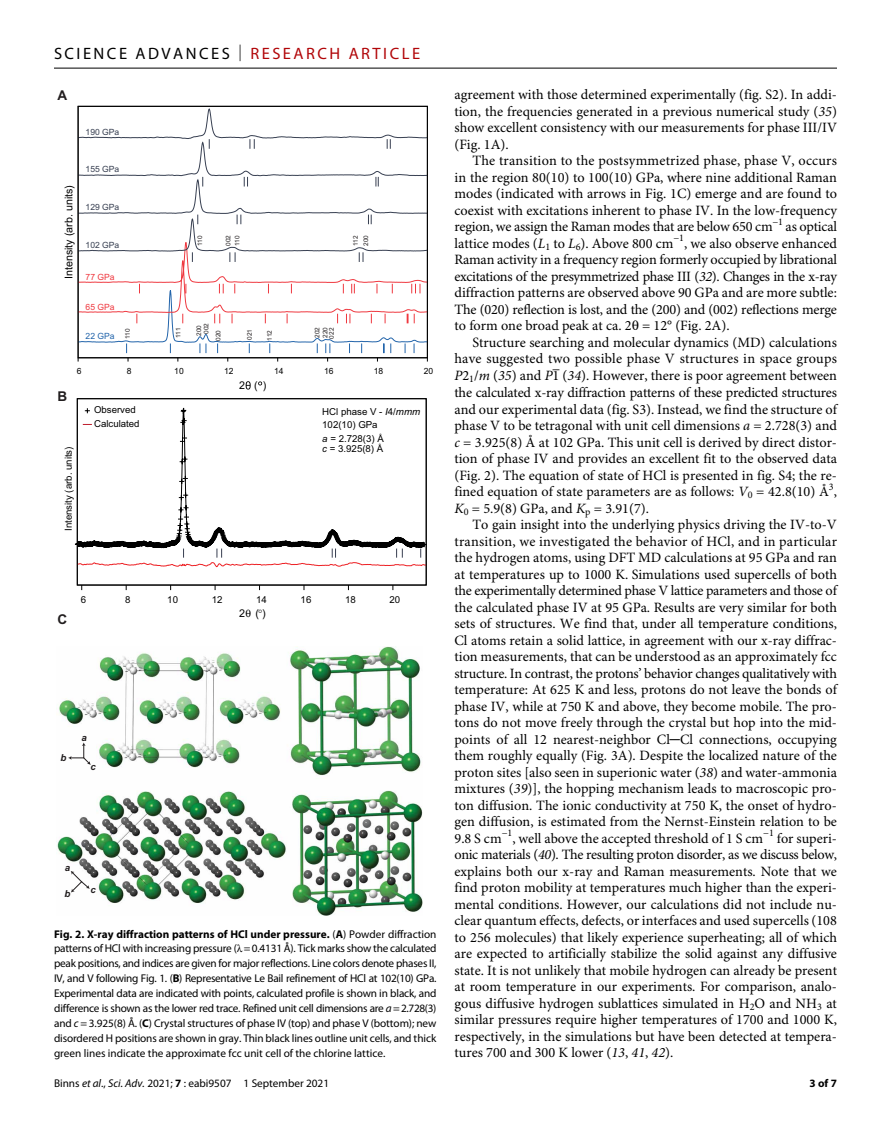
<style>
.page{position:relative;width:891px;height:1134px;background:#fff}
.page>*{position:absolute;margin:0;border:0;box-sizing:border-box;transform-origin:0 0}
.t1{font:16.5px "Myriad Pro";letter-spacing:.15em;color:#000}
.t2{font:14.25px/16.5px "Minion Pro";color:#000;text-align:justify}
.t3{font:700 13.5px "Arial";color:#221e1f}
.t4{font:11.25px/15px "Myriad Pro";color:#000;text-align:justify}
.t5{font:700 11.25px "Myriad Pro";color:#000}
.t6{font:10.65px "Arial";color:#000}
.t7{font:9.75px "Arial";color:#000}
.t8{font:9.6px/13.4px "Arial";color:#000}
.t9{font:italic 700 9.6px "Arial";color:#221e1f}
.t10{font:8.55px "Arial";color:#373f51}
.t11{font:8.55px "Arial";color:#000}
.t12{font:8.55px "Arial";color:#ef383f}
.t13{font:8.55px "Arial";color:#2264aa}
.t14{font:6.45px/8.1px "Arial";color:#221e1f}
.s1{font-weight:300}
.s2{color:#b10508}
.s3{font-style:italic}
.s4{font-weight:700}
.s5{font-family:"STIX General"}
</style>
<div class="page">
<hr style="left:54px;top:68px;width:783px;height:1px;background:#000">
<img style="left:56px;top:647px;width:366px;height:268px">
<svg style="left:246px;top:381px;width:5px;height:9px"></svg>
<svg style="left:258px;top:381px;width:4px;height:4px"></svg>
<svg style="left:78px;top:262px;width:350px;height:100px"></svg>
<svg style="left:80px;top:108px;width:346px;height:154px"></svg>
<div style="left:78px;top:106px;width:350px;height:252px;border:1px solid #000"></div>
<svg style="left:75px;top:408px;width:350px;height:140px"></svg>
<svg style="left:79px;top:549px;width:346px;height:18px"></svg>
<div style="left:77px;top:398px;width:350px;height:187px;border:1px solid #000"></div>
<svg style="left:85px;top:408px;width:5px;height:5px"></svg>
<svg style="left:68px;top:743px;width:23px;height:22px"></svg>
<svg style="left:71px;top:871px;width:19px;height:21px"></svg>
<p class="t1" style="left:54px;top:40px;width:368px">SCIENCE ADVANCES <span class="s1">|</span> <span class="s2">RESEARCH ARTICLE</span></p>
<p class="t3" style="left:57px;top:87px;width:11px">A</p>
<p class="t10" style="left:86px;top:126px;width:35px">190 GPa</p>
<p class="t6" style="left:62px;top:279px;width:95px;rotate:-90deg">Intensity (arb. units)</p>
<p class="t10" style="left:86px;top:164px;width:35px">155 GPa</p>
<p class="t10" style="left:86px;top:202px;width:35px">129 GPa</p>
<p class="t10" style="left:86px;top:239px;width:35px">102 GPa</p>
<p class="t12" style="left:86px;top:272px;width:31px">77 GPa</p>
<p class="t12" style="left:86px;top:302px;width:31px">65 GPa</p>
<p class="t14" style="left:196px;top:246px;width:12px;rotate:-90deg">110</p>
<p class="t14" style="left:224px;top:246px;width:12px;line-height:8.7px;rotate:-90deg">002<br>110</p>
<p class="t14" style="left:350px;top:246px;width:12px;line-height:10.4px;rotate:-90deg">112<br>200</p>
<p class="t13" style="left:86px;top:330px;width:31px">22 GPa</p>
<p class="t14" style="left:202px;top:334px;width:12px;rotate:-90deg">002</p>
<p class="t14" style="left:124px;top:339px;width:12px;rotate:-90deg">110</p>
<p class="t14" style="left:174px;top:338px;width:11px;rotate:-90deg">111</p>
<p class="t14" style="left:195px;top:336px;width:12px;rotate:-90deg">200</p>
<p class="t14" style="left:214px;top:341px;width:12px;rotate:-90deg">020</p>
<p class="t14" style="left:245px;top:340px;width:12px;rotate:-90deg">021</p>
<p class="t14" style="left:266px;top:341px;width:12px;rotate:-90deg">112</p>
<p class="t14" style="left:313px;top:338px;width:12px;rotate:-90deg">202<br>220</p>
<p class="t14" style="left:328px;top:339px;width:12px;rotate:-90deg">022</p>
<p class="t3" style="left:57px;top:389px;width:11px">B</p>
<p class="t11" style="left:77px;top:366px;width:6px">6</p>
<p class="t11" style="left:127px;top:366px;width:6px">8</p>
<p class="t11" style="left:174px;top:366px;width:11px">10</p>
<p class="t11" style="left:224px;top:366px;width:11px">12</p>
<p class="t11" style="left:274px;top:366px;width:11px">14</p>
<p class="t11" style="left:324px;top:366px;width:11px">16</p>
<p class="t11" style="left:374px;top:366px;width:11px">18</p>
<p class="t11" style="left:424px;top:366px;width:11px">20</p>
<p class="t6" style="left:239px;top:379px;width:28px">2 ()</p>
<p class="t7" style="left:62px;top:531px;width:86px;rotate:-90deg">Intensity (arb. units)</p>
<p class="t8" style="left:94px;top:403px;width:47px">Observed<br>Calculated</p>
<p class="t8" style="left:322px;top:405px;width:99px">HCl phase V - <span class="s3">I</span>4/<span class="s3">mmm<br></span>102(10) GPa<br><span class="s3">a</span> = 2.728(3) Å</p>
<p class="t8" style="left:322px;top:442px;width:63px"><span class="s3">c</span> = 3.925(8) Å</p>
<p class="t3" style="left:57px;top:611px;width:11px">C</p>
<p class="t8" style="left:81px;top:593px;width:7px">6</p>
<p class="t8" style="left:125px;top:593px;width:7px">8</p>
<p class="t8" style="left:167px;top:593px;width:12px">10</p>
<p class="t8" style="left:212px;top:593px;width:12px">12</p>
<p class="t8" style="left:256px;top:593px;width:12px">14</p>
<p class="t8" style="left:301px;top:593px;width:12px">16</p>
<p class="t8" style="left:345px;top:593px;width:12px">18</p>
<p class="t8" style="left:390px;top:593px;width:12px">20</p>
<p class="t6" style="left:239px;top:607px;width:28px">2 ()</p>
<p class="t9" style="left:61px;top:752px;width:7px">b</p>
<p class="t9" style="left:81px;top:732px;width:7px">a</p>
<p class="t9" style="left:90px;top:761px;width:7px">c</p>
<p class="t9" style="left:65px;top:862px;width:7px">a</p>
<p class="t9" style="left:91px;top:884px;width:7px">c</p>
<p class="t9" style="left:65px;top:889px;width:7px">b</p>
<p class="t4" style="left:54px;top:926px;width:384px"><span class="s4">Fig. 2. X-ray diffraction patterns of HCl under pressure.</span> (<span class="s4">A</span>) Powder diffraction patterns of HCl with increasing pressure (●=0.4131 Å). Tick marks show the calculated peak positions, and indices are given for major reflections. Line colors denote phases II, IV, and V following Fig. 1. (<span class="s4">B</span>) Representative Le Bail refinement of HCl at 102(10) GPa.<br>Experimental data are indicated with points, calculated profile is shown in black, and difference is shown as the lower red trace. Refined unit cell dimensions are <span class="s3">a</span>=2.728(3) and <span class="s3">c</span> = 3.925(8) Å. (<span class="s4">C</span>) Crystal structures of phase IV (top) and phase V (bottom); new disordered H positions are shown in gray. Thin black lines outline unit cells, and thick green lines indicate the approximate fcc unit cell of the chlorine lattice.</p>
<p class="t4" style="left:54px;top:1076px;width:277px">Binns <span class="s3">et al</span>., <span class="s3">Sci. Adv.</span> 2021; <span class="s4">7</span> : eabi9507 1 September 2021</p>
<p class="t2" style="left:454px;top:88px;width:384px">agreement with those determined experimentally (fig. S2). In addi&shy;tion, the frequencies generated in a previous numerical study (<span class="s3">35</span>) show excellent consistency with our measurements for phase III/IV (Fig. 1A).</p>
<p class="t2" style="left:454px;top:154px;width:384px;text-indent:18px">The transition to the postsymmetrized phase, phase V, occurs in the region 80(10) to 100(10) GPa, where nine additional Raman modes (indicated with arrows in Fig. 1C) emerge and are found to coexist with excitations inherent to phase IV. In the low-frequency region, we assign the Raman modes that are below 650 cm<sup>−1</sup> as optical lattice modes (<span class="s3">L</span><sub>1</sub> to <span class="s3">L</span><sub>6</sub>). Above 800 cm<sup>−1</sup>, we also observe enhanced Raman activity in a frequency region formerly occupied by librational excitations of the presymmetrized phase III (<span class="s3">32</span>). Changes in the x-ray diffraction patterns are observed above 90 GPa and are more subtle:<br>The (020) reflection is lost, and the (200) and (002) reflections merge to form one broad peak at ca. 2❑ = 12° (Fig. 2A).</p>
<p class="t2" style="left:454px;top:335px;width:384px;text-indent:18px">Structure searching and molecular dynamics (MD) calculations have suggested two possible phase V structures in space groups <span class="s3">P</span>2<sub>1</sub>/<span class="s3">m</span> (<span class="s3">35</span>) and <span class="s3">P</span><span class="s5">¯</span>1 (<span class="s3">34</span>). However, there is poor agreement between the calculated x-ray diffraction patterns of these predicted structures and our experimental data (fig. S3). Instead, we find the structure of phase V to be tetragonal with unit cell dimensions <span class="s3">a</span> = 2.728(3) and <span class="s3">c</span> = 3.925(8) Å at 102 GPa. This unit cell is derived by direct distor&shy;tion of phase IV and provides an excellent fit to the observed data (Fig. 2). The equation of state of HCl is presented in fig. S4; the re&shy;fined equation of state parameters are as follows: <span class="s3">V</span><sub>0</sub> = 42.8(10) Å<sup>3</sup>, <span class="s3">K</span><sub>0</sub> = 5.9(8) GPa, and <span class="s3">K</span><sub>p</sub> = 3.91(7).</p>
<p class="t2" style="left:454px;top:518px;width:384px;text-indent:18px">To gain insight into the underlying physics driving the IV-to-V transition, we investigated the behavior of HCl, and in particular the hydrogen atoms, using DFT MD calculations at 95 GPa and ran at temperatures up to 1000 K. Simulations used supercells of both the experimentally determined phase V lattice parameters and those of the calculated phase IV at 95 GPa. Results are very similar for both sets of structures. We find that, under all temperature conditions, Cl atoms retain a solid lattice, in agreement with our x-ray diffrac&shy;tion measurements, that can be understood as an approximately fcc structure. In contrast, the protons’ behavior changes qualitatively with temperature: At 625 K and less, protons do not leave the bonds of phase IV, while at 750 K and above, they become mobile. The pro&shy;tons do not move freely through the crystal but hop into the mid&shy;points of all 12 nearest-neighbor Cl<span class="s5">─</span>Cl connections, occupying them roughly equally (Fig. 3A). Despite the localized nature of the proton sites [also seen in superionic water (<span class="s3">38</span>) and water-ammonia mixtures (<span class="s3">39</span>)], the hopping mechanism leads to macroscopic pro&shy;ton diffusion. The ionic conductivity at 750 K, the onset of hydro&shy;gen diffusion, is estimated from the Nernst-Einstein relation to be 9.8 S cm<sup>−1</sup>, well above the accepted threshold of 1 S cm<sup>−1</sup> for superi&shy;onic materials (<span class="s3">40</span>). The resulting proton disorder, as we discuss below, explains both our x-ray and Raman measurements. Note that we find proton mobility at temperatures much higher than the experi&shy;mental conditions. However, our calculations did not include nu&shy;clear quantum effects, defects, or interfaces and used supercells (108 to 256 molecules) that likely experience superheating; all of which are expected to artificially stabilize the solid against any diffusive state. It is not unlikely that mobile hydrogen can already be present at room temperature in our experiments. For comparison, analo&shy;gous diffusive hydrogen sublattices simulated in H<sub>2</sub>O and NH<sub>3</sub> at similar pressures require higher temperatures of 1700 and 1000 K, respectively, in the simulations but have been detected at tempera&shy;tures 700 and 300 K lower (<span class="s3">13</span>, <span class="s3">41</span>, <span class="s3">42</span>).</p>
<p class="t5" style="left:810px;top:1074px;width:29px">3 of 7</p>
</div>
